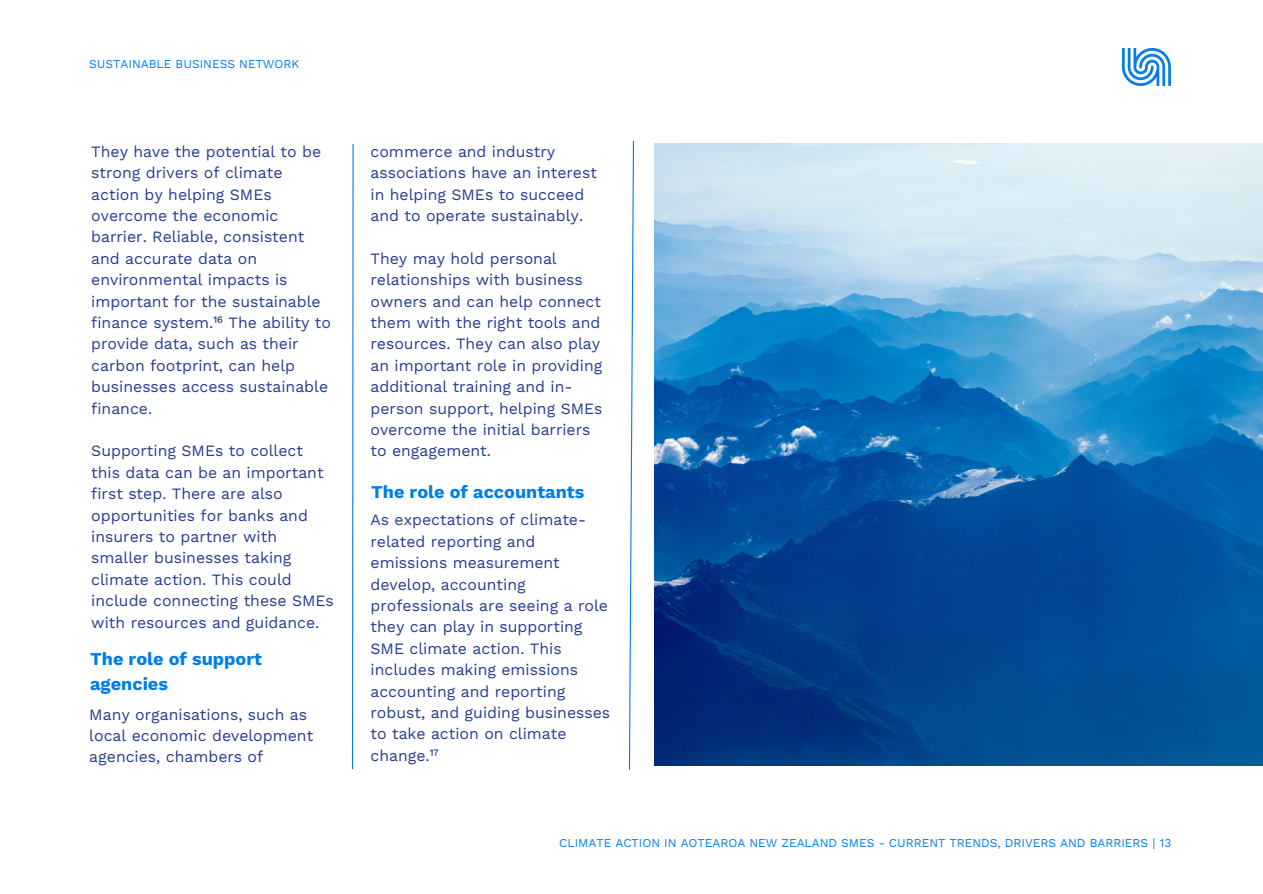
<style>
.page{position:relative;width:1263px;height:894px;background:#fff}
.page>*{position:absolute;margin:0;border:0;box-sizing:border-box;transform-origin:0 0}
.t1{font:700 18px/24.8px "Work Sans";color:#007deb}
.t2{font:15.75px/21.3px "Work Sans";color:#253c8f}
.t3{font:12px "Work Sans";color:#007deb}
</style>
<div class="page">
<img style="left:1122px;top:48px;width:49px;height:37px">
<svg style="left:352px;top:143px;width:2px;height:626px"></svg>
<svg style="left:628px;top:140px;width:6px;height:630px"></svg>
<img style="left:654px;top:144px;width:609px;height:621px">
<p class="t3" style="left:89px;top:57px;width:211px">SUSTAINABLE BUSINESS NETWORK</p>
<p class="t2" style="left:91px;top:141px;width:241px">They have the potential to be strong drivers of climate action by helping SMEs overcome the economic barrier. Reliable, consistent and accurate data on environmental impacts is important for the sustainable finance system.¹⁶ The ability to provide data, such as their carbon footprint, can help businesses access sustainable finance.</p>
<p class="t2" style="left:91px;top:440px;width:244px">Supporting SMEs to collect this data can be an important first step. There are also opportunities for banks and insurers to partner with smaller businesses taking climate action. This could include connecting these SMEs with resources and guidance.</p>
<p class="t1" style="left:90px;top:646px;width:173px">The role of support agencies</p>
<p class="t2" style="left:89px;top:703px;width:226px">Many organisations, such as local economic development agencies, chambers of</p>
<p class="t2" style="left:370px;top:141px;width:228px">commerce and industry associations have an interest in helping SMEs to succeed and to operate sustainably.</p>
<p class="t2" style="left:370px;top:248px;width:234px">They may hold personal relationships with business owners and can help connect them with the right tools and resources. They can also play an important role in providing additional training and in&shy;person support, helping SMEs overcome the initial barriers to engagement.</p>
<p class="t1" style="left:371px;top:479px;width:215px">The role of accountants</p>
<p class="t2" style="left:370px;top:509px;width:241px">As expectations of climate&shy;related reporting and emissions measurement develop, accounting professionals are seeing a role they can play in supporting<br>SME climate action. This includes making emissions accounting and reporting robust, and guiding businesses to take action on climate change.¹⁷</p>
<p class="t3" style="left:559px;top:835px;width:613px">CLIMATE ACTION IN AOTEAROA NEW ZEALAND SMES - CURRENT TRENDS, DRIVERS AND BARRIERS | 13</p>
</div>
